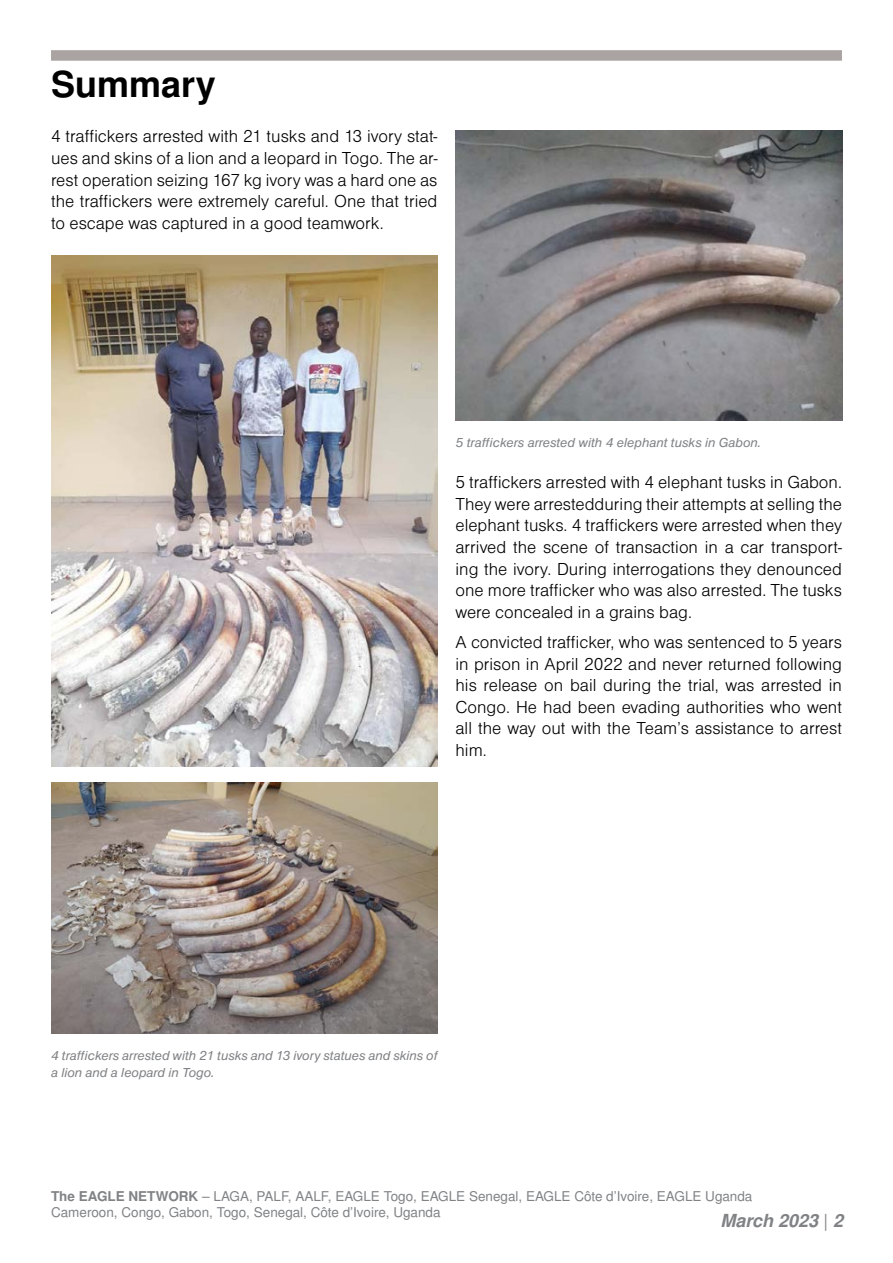
<style>
.page{position:relative;width:893px;height:1263px;background:#fff}
.page>*{position:absolute;margin:0;border:0;box-sizing:border-box;transform-origin:0 0}
.t1{font:700 36px "Nimbus Sans LOT";color:#000}
.t2{font:18px/21.6px "Nimbus Sans DOT Ligh";color:#000;text-align:justify}
.t3{font:italic 700 18px "Nimbus Sans LOT";color:#808285}
.t4{font:13.5px/16.2px "Nimbus Sans LOT";color:#808285}
.t5{font:italic 13.5px/16.2px "Nimbus Sans DOT";color:#808285}
.s1{font-weight:700}
.s2{font-weight:400;font-style:normal}
</style>
<div class="page">
<div style="left:51px;top:50px;width:791px;height:11px;background:#a9a3a1"></div>
<img style="left:51px;top:782px;width:386px;height:252px">
<img style="left:455px;top:130px;width:388px;height:291px">
<img style="left:51px;top:255px;width:386px;height:512px">
<h1 class="t1" style="left:51px;top:63px;width:166px">Summary</h1>
<p class="t2" style="left:51px;top:126px;width:388px">4 traffickers arrested with 21 tusks and 13 ivory stat&shy;ues and skins of a lion and a leopard in Togo. The ar&shy;rest operation seizing 167 kg ivory was a hard one as the traffickers were extremely careful. One that tried to escape was captured in a good teamwork.</p>
<p class="t5" style="left:455px;top:434px;width:307px">5 traffickers arrested with 4 elephant tusks in Gabon.</p>
<p class="t2" style="left:455px;top:472px;width:388px">5 traffickers arrested with 4 elephant tusks in Gabon.<br>They were arrestedduring their attempts at selling the elephant tusks. 4 traffickers were arrested when they arrived the scene of transaction in a car transport&shy;ing the ivory. During interrogations they denounced one more trafficker who was also arrested. The tusks were concealed in a grains bag.</p>
<p class="t2" style="left:455px;top:631px;width:388px">A convicted trafficker, who was sentenced to 5 years in prison in April 2022 and never returned following his release on bail during the trial, was arrested in Congo. He had been evading authorities who went all the way out with the Team’s assistance to arrest him.</p>
<p class="t5" style="left:51px;top:1048px;width:388px">4 traffickers arrested with 21 tusks and 13 ivory statues and skins of a lion and a leopard in Togo.</p>
<p class="t4" style="left:51px;top:1189px;width:703px"><span class="s1">The EAGLE NETWORK</span> – LAGA, PALF, AALF, EAGLE Togo, EAGLE Senegal, EAGLE Côte d’Ivoire, EAGLE Uganda<br>Cameroon, Congo, Gabon, Togo, Senegal, Côte d’Ivoire, Uganda</p>
<p class="t3" style="left:720px;top:1210px;width:124px">March 2023 <span class="s2">|</span> 2</p>
</div>
